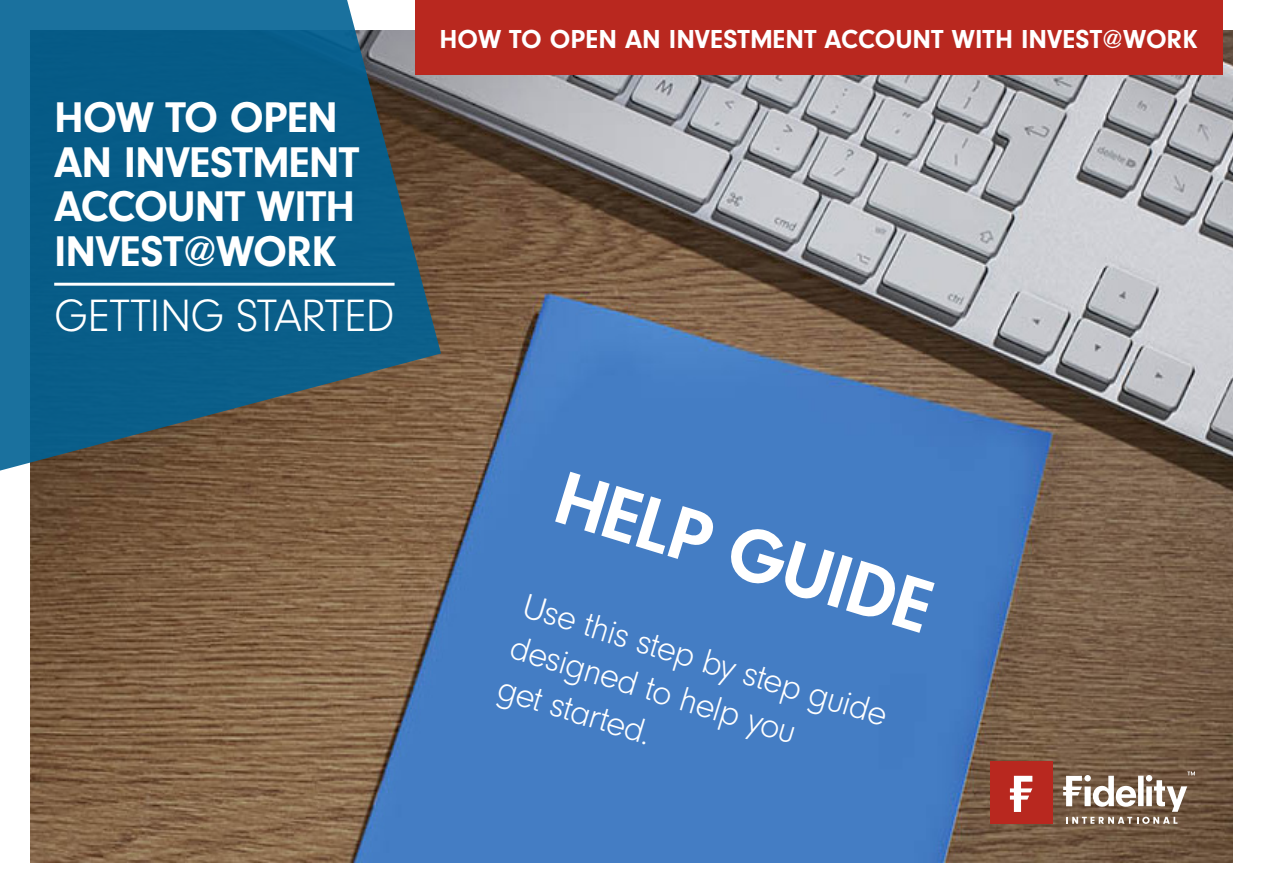
<style>
.page{position:relative;width:1263px;height:893px;background:#fff}
.page>*{position:absolute;margin:0;border:0;box-sizing:border-box;transform-origin:0 0}
.t1{font:700 78px "Neuzeit Gro";color:#fff}
.t2{font:300 46.95px "Neuzeit Gro";letter-spacing:-.02em;color:#fff}
.t3{font:700 44.55px/44.5px "Neuzeit Gro";letter-spacing:-.02em;color:#fff}
.t4{font:300 36px/43.2px "Neuzeit Gro";color:#fff}
.t5{font:700 27px "Neuzeit Gro";color:#fff}
</style>
<div class="page">
<img style="left:31px;top:31px;width:1201px;height:831px">
<svg style="left:0;top:0;width:441px;height:501px;background:#265f7b"></svg>
<hr style="left:54px;top:283px;width:341px;height:3px;background:#fff">
<div style="left:990px;top:762px;width:62px;height:62px;background:#b8281f"></div>
<svg style="left:1010px;top:776px;width:22px;height:36px"></svg>
<svg style="left:1063px;top:771px;width:132px;height:53px"></svg>
<div style="left:415px;top:0;width:807px;height:74px;background:#b9281f"></div>
<p class="t3" style="left:54px;top:96px;width:306px">HOW TO OPEN<br>AN INVESTMENT<br>ACCOUNT WITH<br>INVEST@WORK</p>
<h2 class="t2" style="left:54px;top:291px;width:342px">GETTING STARTED</h2>
<p class="t5" style="left:439px;top:24px;width:760px">HOW TO OPEN AN INVESTMENT ACCOUNT WITH INVEST@WORK</p>
<h1 class="t1" style="left:570px;top:454px;width:391px;rotate:17deg">HELP GUIDE</h1>
<p class="t4" style="left:530px;top:585px;width:381px;rotate:17deg">Use this step by step guide designed to help you<br>get started.</p>
</div>
